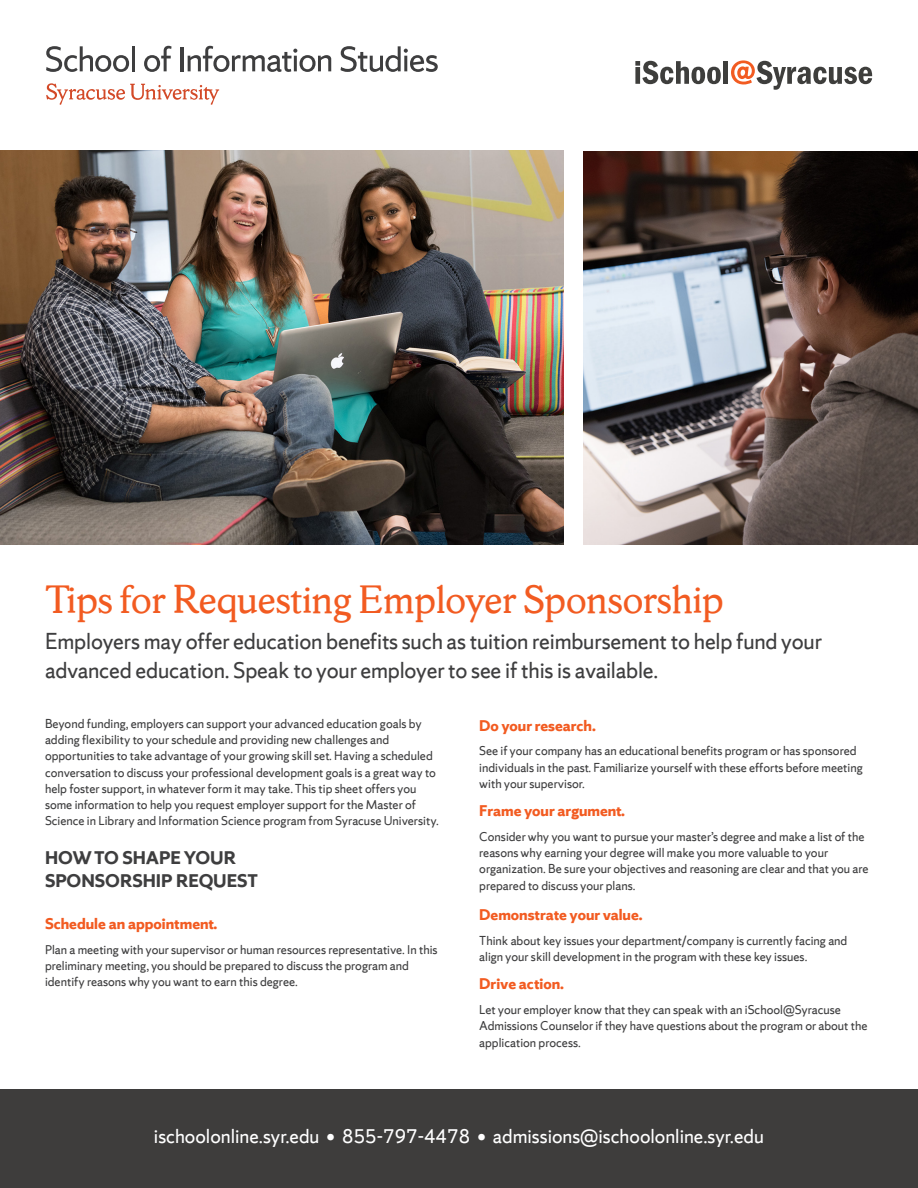
<style>
.page{position:relative;width:918px;height:1188px;background:#fff}
.page>*{position:absolute;margin:0;border:0;box-sizing:border-box;transform-origin:0 0}
.t1{font:42px "Sherman Serif";color:#f25b21}
.t2{font:24px/28.8px "Sherman Sans";letter-spacing:-.01em;color:#3e3e3f}
.t3{font:21px "Sherman Sans";color:#fff}
.t4{font:700 19.5px/23.4px "Sherman Sans";color:#3e3e3f}
.t5{font:700 16.5px "Sherman Sans";color:#f25b21}
.t6{font:13.5px/16.2px "Sherman Sans";color:#3e3e3f}
</style>
<div class="page">
<div style="left:0;top:1089px;width:918px;height:99px;background:#3e3d3c"></div>
<svg style="left:635px;top:61px;width:86px;height:23px"></svg>
<div style="left:723px;top:61px;width:5px;height:23px;background:#3e3e3c"></div>
<svg style="left:731px;top:60px;width:141px;height:30px"></svg>
<svg style="left:46px;top:83px;width:173px;height:22px"></svg>
<svg style="left:46px;top:46px;width:83px;height:26px"></svg>
<hr style="left:132px;top:46px;width:3px;height:25px;background:#3e3e3f">
<svg style="left:144px;top:46px;width:28px;height:26px"></svg>
<hr style="left:180px;top:47px;width:3px;height:24px;background:#3e3e3f">
<svg style="left:188px;top:46px;width:143px;height:26px"></svg>
<svg style="left:341px;top:46px;width:97px;height:26px"></svg>
<img style="left:0;top:150px;width:563px;height:395px">
<img style="left:584px;top:151px;width:334px;height:394px">
<p class="t1" style="left:45px;top:573px;width:680px">Tips for Requesting Employer Sponsorship</p>
<p class="t2" style="left:45px;top:627px;width:779px">Employers may offer education benefits such as tuition reimbursement to help fund your advanced education. Speak to your employer to see if this is available.</p>
<p class="t6" style="left:45px;top:715px;width:395px">Beyond funding, employers can support your advanced education goals by adding flexibility to your schedule and providing new challenges and opportunities to take advantage of your growing skill set. Having a scheduled conversation to discuss your professional development goals is a great way to help foster support, in whatever form it may take. This tip sheet offers you some information to help you request employer support for the Master of Science in Library and Information Science program from Syracuse University.</p>
<p class="t4" style="left:45px;top:845px;width:214px">HOW TO SHAPE YOUR<br>SPONSORSHIP REQUEST</p>
<p class="t5" style="left:45px;top:914px;width:174px">Schedule an appointment.</p>
<p class="t6" style="left:45px;top:941px;width:394px">Plan a meeting with your supervisor or human resources representative. In this preliminary meeting, you should be prepared to discuss the program and identify reasons why you want to earn this degree.</p>
<p class="t5" style="left:479px;top:715px;width:118px">Do your research.</p>
<p class="t6" style="left:479px;top:743px;width:385px">See if your company has an educational benefits program or has sponsored individuals in the past. Familiarize yourself with these efforts before meeting with your supervisor.</p>
<p class="t5" style="left:479px;top:801px;width:147px">Frame your argument.</p>
<p class="t6" style="left:479px;top:829px;width:391px">Consider why you want to pursue your master’s degree and make a list of the reasons why earning your degree will make you more valuable to your organization. Be sure your objectives and reasoning are clear and that you are prepared to discuss your plans.</p>
<p class="t5" style="left:479px;top:904px;width:165px">Demonstrate your value.</p>
<p class="t6" style="left:479px;top:932px;width:370px">Think about key issues your department/company is currently facing and align your skill development in the program with these key issues.</p>
<p class="t5" style="left:479px;top:974px;width:86px">Drive action.</p>
<p class="t6" style="left:479px;top:1002px;width:390px">Let your employer know that they can speak with an iSchool@Syracuse<br>Admissions Counselor if they have questions about the program or about the application process.</p>
<h3 class="t3" style="left:154px;top:1124px;width:612px">ischoolonline.syr.edu • 855-797-4478 • admissions@ischoolonline.syr.edu</h3>
</div>
